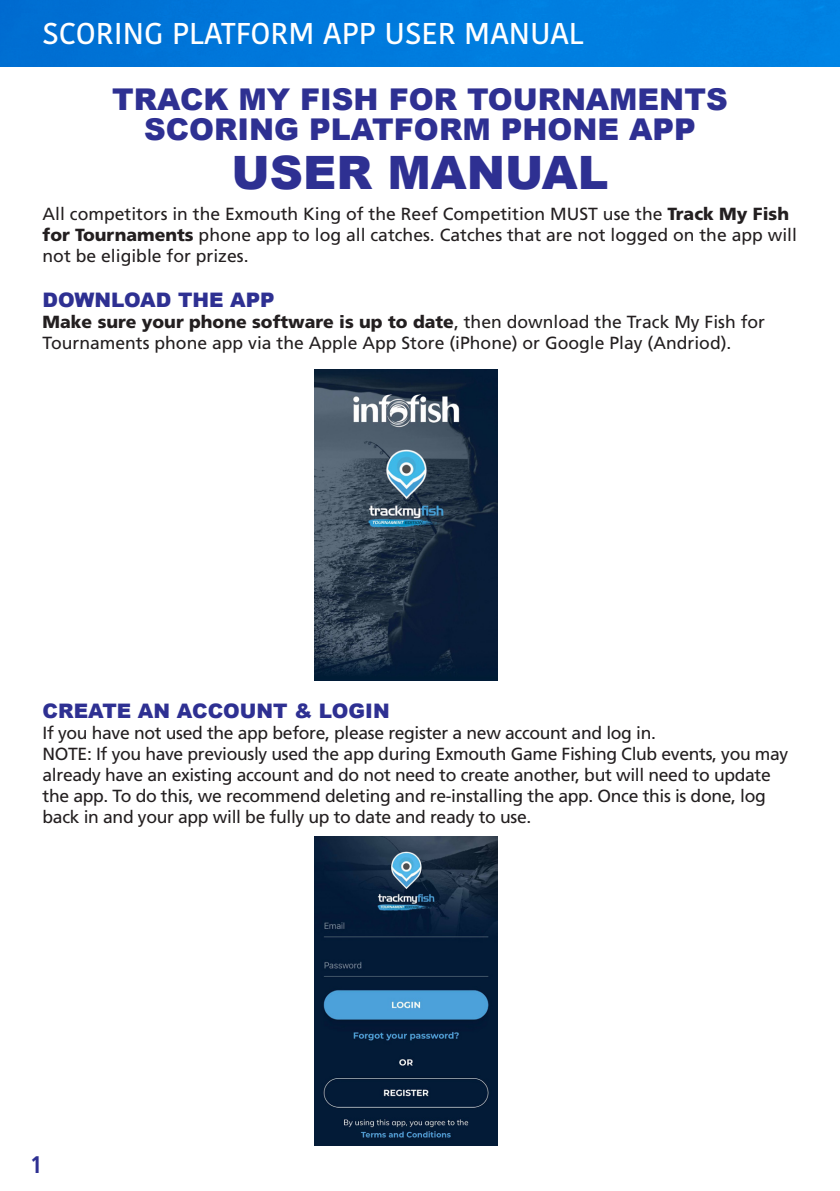
<style>
.page{position:relative;width:840px;height:1191px;background:#fff}
.page>*{position:absolute;margin:0;border:0;box-sizing:border-box;transform-origin:0 0}
.t1{font:900 46px "Arial";color:#2e3092}
.t2{font:900 30px "Arial";color:#2e3092}
.t3{font:600 30px "Kohinoor Devanagari";color:#fff}
.t4{font:700 condensed 24px "Frutiger LT Std";color:#2e3092}
.t5{font:900 20px "Arial";color:#2e3092}
.t6{font:17.6px/21px "Frutiger LT Std";letter-spacing:-.02em;color:#231f20}
.t7{font:17.6px/21px "Frutiger LT Std";color:#231f20}
.s1{font-weight:900}
</style>
<div class="page">
<img style="left:0;top:0;width:839px;height:66px">
<img style="left:314px;top:370px;width:182px;height:310px">
<img style="left:314px;top:837px;width:182px;height:308px">
<p class="t3" style="left:43px;top:16px;width:542px">SCORING PLATFORM APP USER MANUAL</p>
<p class="t2" style="left:112px;top:78px;width:616px">TRACK MY FISH FOR TOURNAMENTS</p>
<p class="t2" style="left:144px;top:108px;width:553px">SCORING PLATFORM PHONE APP</p>
<p class="t1" style="left:231px;top:139px;width:378px">USER MANUAL</p>
<p class="t7" style="left:43px;top:203px;width:755px">All competitors in the Exmouth King of the Reef Competition MUST use the <span class="s1">Track My Fish for Tournaments</span> phone app to log all catches. Catches that are not logged on the app will not be eligible for prizes.</p>
<p class="t5" style="left:43px;top:285px;width:233px">DOWNLOAD THE APP</p>
<p class="t7" style="left:43px;top:312px;width:723px"><span class="s1">Make sure your phone software is up to date</span>, then download the Track My Fish for<br>Tournaments phone app via the Apple App Store (iPhone) or Google Play (Andriod).</p>
<p class="t5" style="left:43px;top:696px;width:348px">CREATE AN ACCOUNT &amp; LOGIN</p>
<p class="t6" style="left:43px;top:722px;width:614px">If you have not used the app before, please register a new account and log in.</p>
<p class="t6" style="left:43px;top:743px;width:747px">NOTE: If you have previously used the app during Exmouth Game Fishing Club events, you may already have an existing account and do not need to create another, but will need to update the app. To do this, we recommend deleting and re-installing the app. Once this is done, log back in and your app will be fully up to date and ready to use.</p>
<p class="t4" style="left:30px;top:1150px;width:14px">1</p>
</div>
